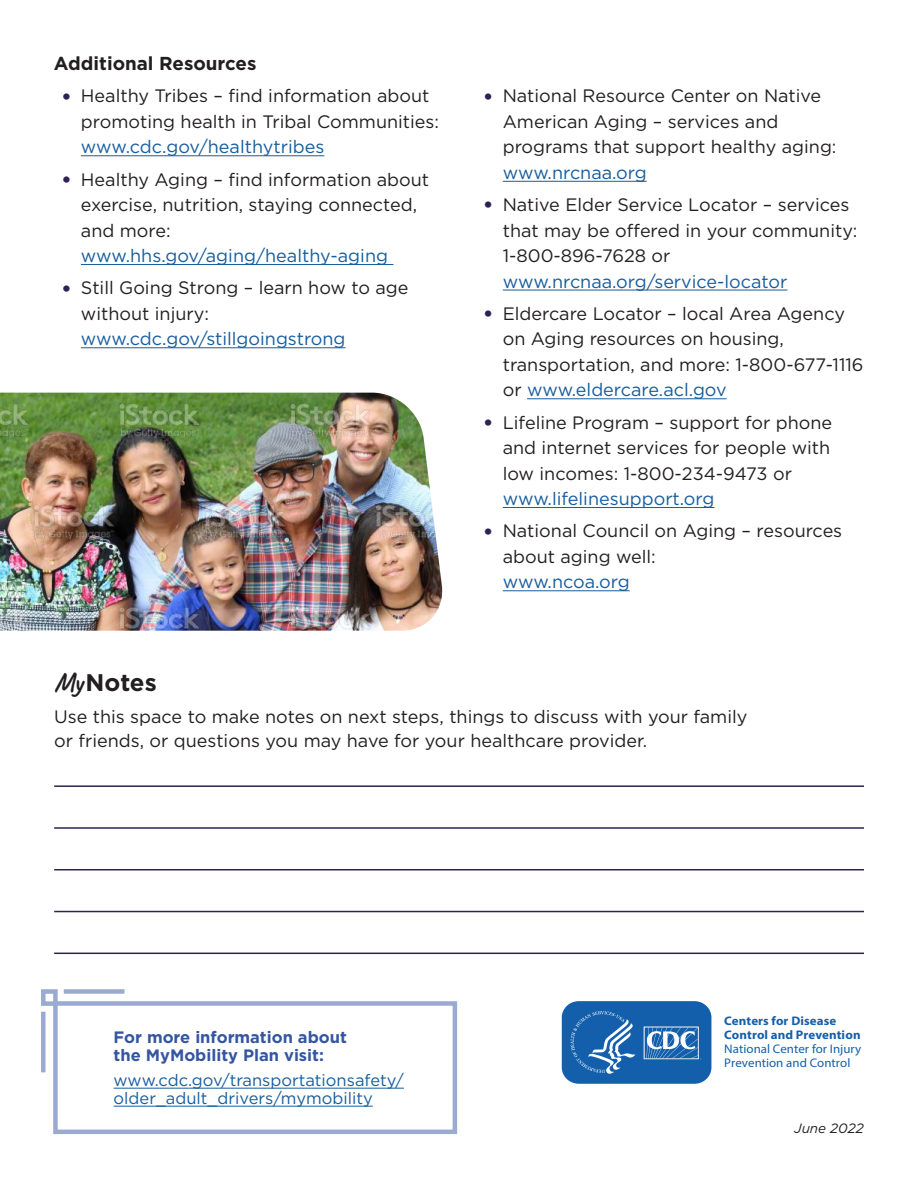
<style>
.page{position:relative;width:918px;height:1188px;background:#fff}
.page>*{position:absolute;margin:0;border:0;box-sizing:border-box;transform-origin:0 0}
.MyNotes{font:700 24px "Gotham HTF";color:#231f20}
.Resources_dark_blue{font:700 18.75px "Gotham HTF";color:#231f20}
.Main_copy{font:18px/25.5px "Gotham";color:#231f20}
.link{font:16.5px/18px "Gotham HTF";color:#175d9e}
.link-2{font:700 16.5px/18px "Gotham HTF";color:#3555a1}
.Main_copy-2{font:italic 13.5px "Gotham";color:#231f20}
.t1{font:12.45px/13.8px "Myriad Pro";color:#135fac;scale:1.04 1}
.s1{font-size:24px;color:#2f2154}
.s2{color:#175d9e}
.s3{font-family:"Caveat";font-size:27px}
.s4{font-weight:700}
</style>
<div class="page">
<hr style="left:114px;top:1088px;width:290px;height:1px;background:#175d9e">
<hr style="left:114px;top:1106px;width:259px;height:1px;background:#175d9e">
<svg style="left:562px;top:1001px;width:150px;height:83px;background:#3073b6"></svg>
<img style="left:0;top:393px;width:443px;height:238px">
<hr style="left:503px;top:181px;width:144px;height:1px;background:#175d9e">
<hr style="left:503px;top:290px;width:284px;height:1px;background:#175d9e">
<hr style="left:527px;top:399px;width:200px;height:1px;background:#175d9e">
<hr style="left:503px;top:507px;width:211px;height:1px;background:#175d9e">
<hr style="left:503px;top:591px;width:127px;height:1px;background:#175d9e">
<hr style="left:81px;top:156px;width:243px;height:1px;background:#175d9e">
<hr style="left:81px;top:264px;width:312px;height:1px;background:#175d9e">
<hr style="left:81px;top:348px;width:265px;height:1px;background:#175d9e">
<hr style="left:54px;top:953px;width:810px;height:1px;background:#2f2154">
<hr style="left:54px;top:911px;width:810px;height:1px;background:#2f2154">
<hr style="left:54px;top:827px;width:810px;height:2px;background:#2f2154">
<hr style="left:54px;top:785px;width:810px;height:2px;background:#2f2154">
<hr style="left:54px;top:869px;width:810px;height:2px;background:#2f2154">
<div style="left:53px;top:1001px;width:404px;height:133px;border:4px solid #9aaad0"></div>
<div style="left:41px;top:989px;width:17px;height:17px;border:4px solid #9aaad0"></div>
<div style="left:64px;top:989px;width:60px;height:5px;background:#9aaad0"></div>
<div style="left:41px;top:1012px;width:5px;height:60px;background:#9aaad0"></div>
<p class="Resources_dark_blue" style="left:54px;top:53px;width:204px">Additional Resources</p>
<p class="Main_copy" style="left:81px;top:83px;width:360px;text-indent:-20px"><span class="s1">•</span> Healthy Tribes – find information about promoting health in Tribal Communities: <span class="s2">www.cdc.gov/healthytribes</span></p>
<p class="Main_copy" style="left:81px;top:166px;width:350px;text-indent:-20px"><span class="s1">•</span> Healthy Aging – find information about exercise, nutrition, staying connected, and more: <span class="s2">www.hhs.gov/aging/healthy-aging</span></p>
<p class="Main_copy" style="left:81px;top:275px;width:329px;text-indent:-20px"><span class="s1">•</span> Still Going Strong – learn how to age without injury: <span class="s2">www.cdc.gov/stillgoingstrong</span></p>
<p class="Main_copy" style="left:503px;top:83px;width:335px;text-indent:-20px"><span class="s1">•</span> National Resource Center on Native<br>American Aging – services and programs that support healthy aging: <span class="s2">www.nrcnaa.org</span></p>
<p class="Main_copy" style="left:503px;top:192px;width:356px;text-indent:-20px"><span class="s1">•</span> Native Elder Service Locator – services that may be offered in your community:<br>1-800-896-7628 or <span class="s2">www.nrcnaa.org/service-locator</span></p>
<p class="Main_copy" style="left:503px;top:300px;width:362px;text-indent:-20px"><span class="s1">•</span> Eldercare Locator – local Area Agency on Aging resources on housing, transportation, and more: 1-800-677-1116 or <span class="s2">www.eldercare.acl.gov</span></p>
<p class="Main_copy" style="left:503px;top:409px;width:331px;text-indent:-20px"><span class="s1">•</span> Lifeline Program – support for phone and internet services for people with low incomes: 1-800-234-9473 or <span class="s2">www.lifelinesupport.org</span></p>
<p class="Main_copy" style="left:503px;top:518px;width:341px;text-indent:-20px"><span class="s1">•</span> National Council on Aging – resources about aging well:<br><span class="s2">www.ncoa.org</span></p>
<p class="MyNotes" style="left:54px;top:669px;width:104px"><span class="s3">My</span>Notes</p>
<p class="Main_copy" style="left:54px;top:705px;width:695px;line-height:24px">Use this space to make notes on next steps, things to discuss with your family or friends, or questions you may have for your healthcare provider.</p>
<p class="link-2" style="left:114px;top:1028px;width:235px">For more information about the MyMobility Plan visit:</p>
<p class="link" style="left:114px;top:1071px;width:292px">www.cdc.gov/transportationsafety/ older_adult_drivers/mymobility</p>
<p class="t1" style="left:724px;top:1014px;width:133px"><span class="s4">Centers for Disease<br>Control and Prevention<br></span>National Center for Injury<br>Prevention and Control</p>
<p class="Main_copy-2" style="left:794px;top:1120px;width:71px">June 2022</p>
</div>
